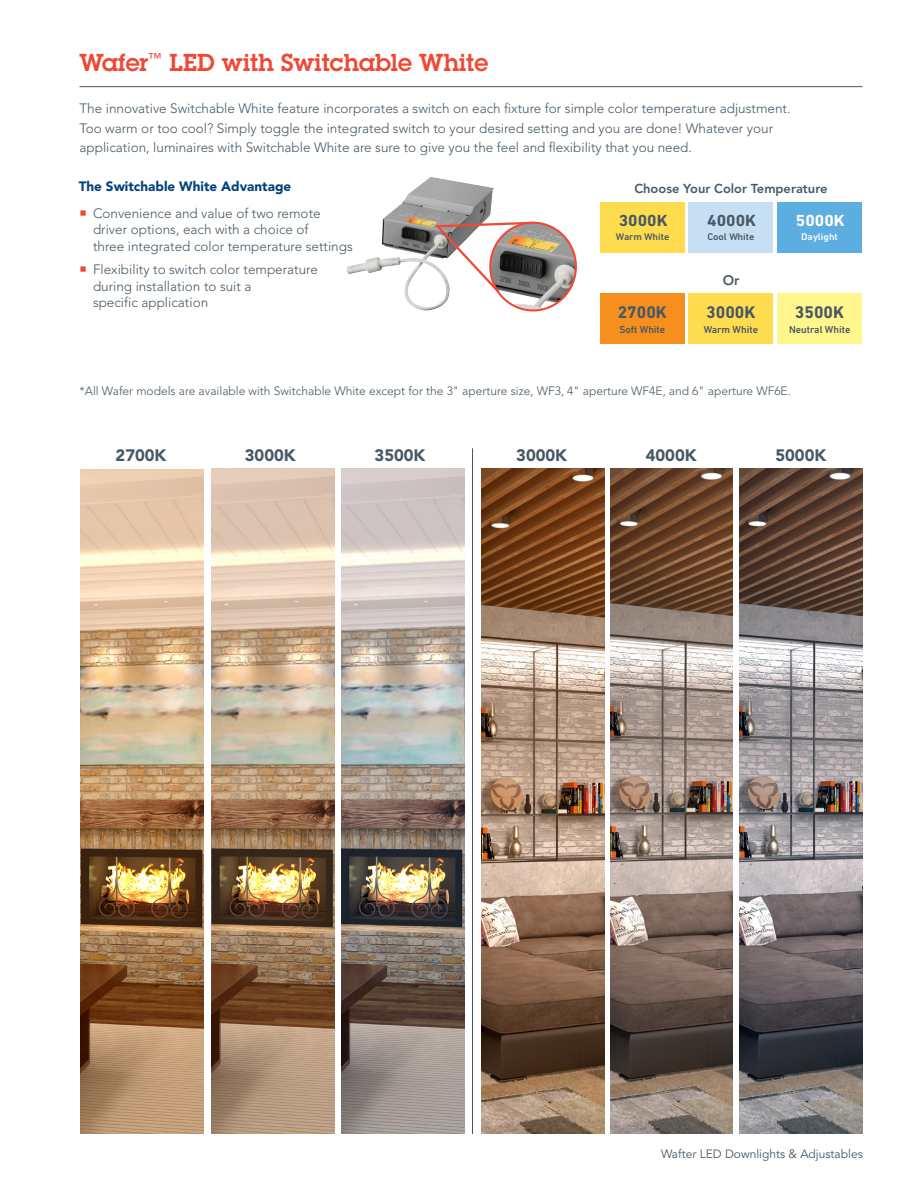
<style>
.page{position:relative;width:918px;height:1188px;background:#fff}
.page>*{position:absolute;margin:0;border:0;box-sizing:border-box;transform-origin:0 0}
.Subheads{font:600 24px "Lubalin Graph Std";color:#ef4835}
.t1{font:700 17.1px "DIN Next LT Pro";color:#475865}
.Subheads-2{font:900 16.5px "Avenir LT Std";color:#475865}
.t2{font:700 16.35px "DIN Next LT Pro";color:#475966;scale:1.04 1}
.t3{font:700 16.35px "DIN Next LT Pro";color:#fff;scale:1.04 1}
.Subheads-3{font:800 13.8px "Avenir LT Std";color:#475865}
.Subheads-4{font:300 13.5px/16.5px "Avenir LT Std";color:#475865}
.Subheads-5{font:900 13.5px "Avenir LT Std";color:#01427c}
.Subheads-6{font:800 12.9px "Avenir LT Std";color:#475865}
.Subheads-7{font:300 12px "Avenir LT Std";color:#475865}
.t4{font:12px "Avenir LT Std";color:#475865}
.t5{font:500 10.35px "DIN Next LT Pro";color:#475865}
.t6{font:500 9.75px "DIN Next LT Pro";color:#475966;scale:1.04 1}
.t7{font:500 9.75px "DIN Next LT Pro";color:#fff;scale:1.04 1}
</style>
<div class="page">
<hr style="left:80px;top:86px;width:782px;height:1px;background:#475865">
<div style="left:600px;top:202px;width:85px;height:50px;background:#ffdc4e"></div>
<div style="left:689px;top:202px;width:84px;height:50px;background:#c7dff2"></div>
<div style="left:777px;top:202px;width:85px;height:50px;background:#5daee0"></div>
<div style="left:600px;top:293px;width:85px;height:50px;background:#f68f1e"></div>
<div style="left:689px;top:293px;width:84px;height:50px;background:#ffdc4e"></div>
<div style="left:777px;top:293px;width:85px;height:50px;background:#fff68d"></div>
<img style="left:80px;top:470px;width:123px;height:663px">
<hr style="left:472px;top:448px;width:1px;height:686px;background:#475865">
<img style="left:211px;top:469px;width:123px;height:664px">
<img style="left:341px;top:469px;width:123px;height:664px">
<img style="left:481px;top:469px;width:123px;height:664px">
<img style="left:610px;top:469px;width:123px;height:665px">
<img style="left:739px;top:469px;width:123px;height:665px">
<img style="left:346px;top:177px;width:104px;height:134px">
<div style="left:328px;top:279px;width:55px;height:47px;background:#fff"></div>
<svg style="left:433px;top:220px;width:144px;height:92px"></svg>
<p class="Subheads" style="left:80px;top:47px;width:410px">Wafer<sup>™</sup> LED with Switchable White</p>
<p class="Subheads-4" style="left:80px;top:99px;width:713px;line-height:19.5px">The innovative Switchable White feature incorporates a switch on each fixture for simple color temperature adjustment.<br>Too warm or too cool? Simply toggle the integrated switch to your desired setting and you are done! Whatever your application, luminaires with Switchable White are sure to give you the feel and flexibility that you need.</p>
<p class="Subheads-5" style="left:79px;top:178px;width:214px">The Switchable White Advantage</p>
<p class="Subheads-4" style="left:93px;top:205px;width:261px">Convenience and value of two remote driver options, each with a choice of<br>three integrated color temperature settings</p>
<p class="Subheads-4" style="left:93px;top:261px;width:227px">Flexibility to switch color temperature during installation to suit a<br>specific application</p>
<p class="Subheads-6" style="left:634px;top:180px;width:195px">Choose Your Color Temperature</p>
<p class="t2" style="left:619px;top:211px;width:49px">3000K</p>
<p class="t6" style="left:616px;top:231px;width:53px">Warm White</p>
<p class="t1" style="left:618px;top:302px;width:51px">2700K</p>
<p class="t5" style="left:619px;top:323px;width:47px">Soft White</p>
<p class="t2" style="left:707px;top:211px;width:49px">4000K</p>
<p class="t6" style="left:707px;top:231px;width:47px">Cool White</p>
<p class="Subheads-3" style="left:723px;top:272px;width:18px">Or</p>
<p class="t3" style="left:796px;top:211px;width:49px">5000K</p>
<p class="t7" style="left:801px;top:231px;width:37px">Daylight</p>
<p class="t1" style="left:706px;top:302px;width:51px">3000K</p>
<p class="t1" style="left:795px;top:302px;width:51px">3500K</p>
<p class="t5" style="left:704px;top:323px;width:56px">Warm White</p>
<p class="t5" style="left:789px;top:324px;width:63px">Neutral White</p>
<p class="Subheads-7" style="left:80px;top:383px;width:713px">*All Wafer models are available with Switchable White except for the 3" aperture size, WF3, 4" aperture WF4E, and 6" aperture WF6E.</p>
<p class="Subheads-2" style="left:116px;top:445px;width:52px">2700K</p>
<p class="Subheads-2" style="left:245px;top:445px;width:52px">3000K</p>
<p class="Subheads-2" style="left:375px;top:445px;width:52px">3500K</p>
<p class="Subheads-2" style="left:516px;top:445px;width:52px">3000K</p>
<p class="Subheads-2" style="left:646px;top:445px;width:52px">4000K</p>
<p class="Subheads-2" style="left:775px;top:445px;width:52px">5000K</p>
<p class="t4" style="left:661px;top:1147px;width:203px">Wafter LED Downlights &amp; Adjustables</p>
</div>
